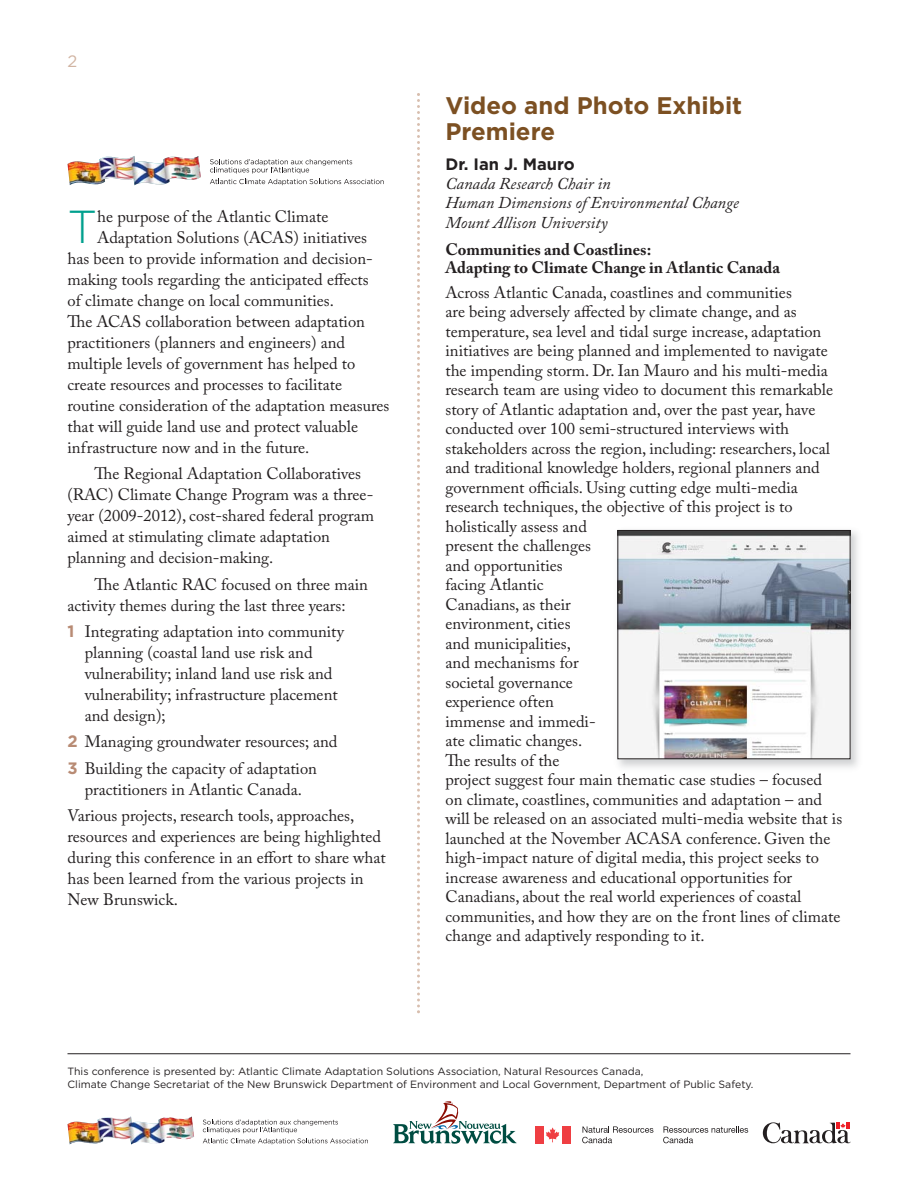
<style>
.page{position:relative;width:918px;height:1188px;background:#fff}
.page>*{position:absolute;margin:0;border:0;box-sizing:border-box;transform-origin:0 0}
.t1{font:300 46.2px "Gotham";color:#00a08e}
.t2{font:700 24px/26.4px "Gotham";color:#7c5022}
.t3{font:16.5px/19.5px "Adobe Caslon Pro";color:#231f20}
.t4{font:italic 16.5px/19.5px "Adobe Caslon Pro";color:#231f20}
.t5{font:700 16.5px/18px "Adobe Caslon Pro";color:#231f20}
.t6{font:700 16.5px "Gotham";color:#231f20}
.t7{font:16.5px "Gotham";color:#d1b4a2}
.t8{font:10.5px/13.5px "Gotham";color:#231f20}
.s1{font-family:"Gotham";font-weight:700;color:#b88b74}
</style>
<div class="page">
<svg style="left:417px;top:93px;width:3px;height:920px"></svg>
<svg style="left:203px;top:1119px;width:165px;height:25px"></svg>
<div style="left:535px;top:1126px;width:8px;height:17px;background:#ef3e42"></div>
<div style="left:562px;top:1126px;width:8px;height:17px;background:#ef3e42"></div>
<svg style="left:546px;top:1127px;width:13px;height:15px"></svg>
<svg style="left:582px;top:1126px;width:71px;height:17px"></svg>
<svg style="left:663px;top:1126px;width:85px;height:17px"></svg>
<img style="left:68px;top:1116px;width:126px;height:29px">
<svg style="left:393px;top:1101px;width:124px;height:43px"></svg>
<svg style="left:763px;top:1122px;width:87px;height:21px"></svg>
<hr style="left:68px;top:1053px;width:782px;height:1px;background:#231f20">
<svg style="left:210px;top:159px;width:174px;height:26px"></svg>
<img style="left:68px;top:156px;width:133px;height:29px">
<img style="left:617px;top:529px;width:241px;height:245px">
<img style="left:619px;top:532px;width:229px;height:225px">
<div style="left:617px;top:530px;width:233px;height:229px;border:1px solid #231f20"></div>
<p class="t7" style="left:68px;top:55px;width:11px">2</p>
<h1 class="t1" style="left:68px;top:206px;width:31px">T</h1>
<p class="t3" style="left:97px;top:208px;width:233px">he purpose of the Atlantic Climate</p>
<p class="t3" style="left:97px;top:229px;width:271px">Adaptation Solutions (ACAS) initiatives</p>
<p class="t3" style="left:68px;top:250px;width:307px">has been to provide information and decision-</p>
<p class="t3" style="left:68px;top:271px;width:303px">making tools regarding the anticipated effects</p>
<p class="t3" style="left:68px;top:292px;width:268px">of climate change on local communities.</p>
<p class="t3" style="left:68px;top:313px;width:299px">The ACAS collaboration between adaptation</p>
<p class="t3" style="left:68px;top:334px;width:279px">practitioners (planners and engineers) and</p>
<p class="t3" style="left:68px;top:355px;width:289px">multiple levels of government has helped to</p>
<p class="t3" style="left:68px;top:376px;width:276px">create resources and processes to facilitate</p>
<p class="t3" style="left:68px;top:397px;width:323px">routine consideration of the adaptation measures</p>
<p class="t3" style="left:68px;top:418px;width:292px">that will guide land use and protect valuable</p>
<p class="t3" style="left:68px;top:439px;width:243px">infrastructure now and in the future.</p>
<p class="t3" style="left:68px;top:465px;width:308px;line-height:21px;text-indent:27px">The Regional Adaptation Collaboratives (RAC) Climate Change Program was a three&shy;year (2009-2012), cost-shared federal program aimed at stimulating climate adaptation planning and decision-making.</p>
<p class="t3" style="left:68px;top:575px;width:302px;line-height:21px;text-indent:27px">The Atlantic RAC focused on three main activity themes during the last three years:</p>
<p class="t3" style="left:85px;top:623px;width:261px;line-height:21px;text-indent:-17px"><span class="s1">1</span> Integrating adaptation into community planning (coastal land use risk and vulnerability; inland land use risk and vulnerability; infrastructure placement and design);</p>
<p class="t3" style="left:68px;top:730px;width:271px;line-height:26.4px"><span class="s1">2</span> Managing groundwater resources; and<br><span class="s1">3</span> Building the capacity of adaptation</p>
<p class="t3" style="left:68px;top:778px;width:288px;line-height:26.4px;text-indent:17px">practitioners in Atlantic Canada.<br>Various projects, research tools, approaches,</p>
<p class="t3" style="left:68px;top:828px;width:320px;line-height:21px">resources and experiences are being highlighted during this conference in an effort to share what has been learned from the various projects in New Brunswick.</p>
<h2 class="t2" style="left:446px;top:94px;width:298px">Video and Photo Exhibit<br>Premiere</h2>
<p class="t6" style="left:446px;top:157px;width:131px">Dr. Ian J. Mauro</p>
<p class="t4" style="left:446px;top:176px;width:295px">Canada Research Chair in<br>Human Dimensions of Environmental Change<br>Mount Allison University</p>
<p class="t5" style="left:446px;top:243px;width:336px">Communities and Coastlines:<br>Adapting to Climate Change in Atlantic Canada</p>
<p class="t3" style="left:446px;top:284px;width:398px">Across Atlantic Canada, coastlines and communities<br>are being adversely affected by climate change, and as temperature, sea level and tidal surge increase, adaptation initiatives are being planned and implemented to navigate the impending storm. Dr. Ian Mauro and his multi-media research team are using video to document this remarkable story of Atlantic adaptation and, over the past year, have conducted over 100 semi-structured interviews with stakeholders across the region, including: researchers, local and traditional knowledge holders, regional planners and government officials. Using cutting edge multi-media research techniques, the objective of this project is to holistically assess and<br>present the challenges<br>and opportunities<br>facing Atlantic<br>Canadians, as their<br>environment, cities<br>and municipalities,<br>and mechanisms for<br>societal governance<br>experience often<br>immense and immedi-<br>ate climatic changes.<br>The results of the<br>project suggest four main thematic case studies – focused on climate, coastlines, communities and adaptation – and will be released on an associated multi-media website that is launched at the November ACASA conference. Given the high-impact nature of digital media, this project seeks to increase awareness and educational opportunities for Canadians, about the real world experiences of coastal communities, and how they are on the front lines of climate change and adaptively responding to it.</p>
<p class="t8" style="left:68px;top:1065px;width:687px">This conference is presented by: Atlantic Climate Adaptation Solutions Association, Natural Resources Canada,<br>Climate Change Secretariat of the New Brunswick Department of Environment and Local Government, Department of Public Safety.</p>
</div>
